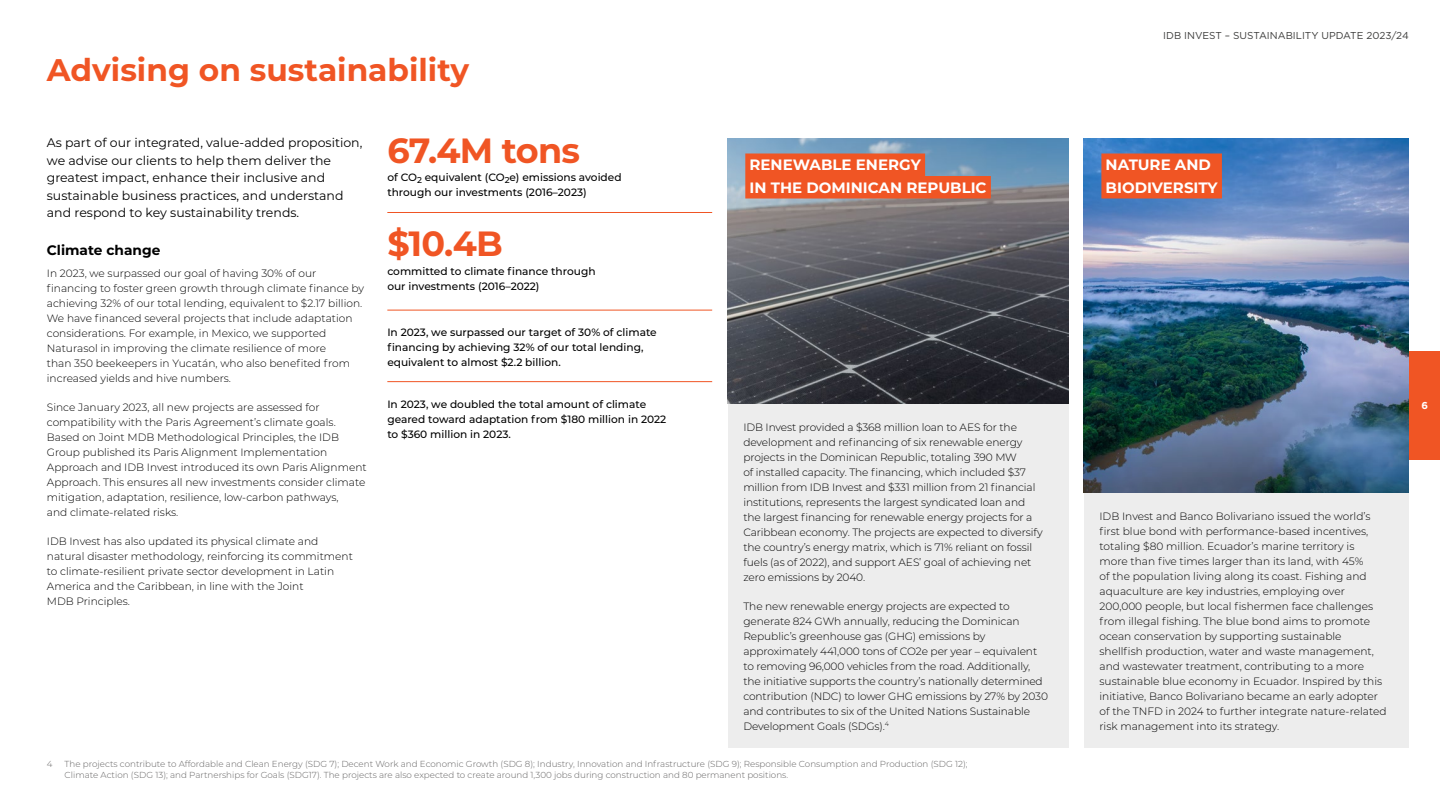
<style>
.page{position:relative;width:1440px;height:810px;background:#fff}
.page>*{position:absolute;margin:0;border:0;box-sizing:border-box;transform-origin:0 0}
.t1{font:700 35px "Montserrat";letter-spacing:-.02em;color:#f05524}
.t2{font:700 31.25px "Montserrat";color:#f05524}
.t3{font:700 15px/22.5px "Montserrat";color:#fff}
.t4{font:700 13.75px "Montserrat";color:#000}
.t5{font:12.5px/17.5px "Montserrat";color:#000}
.t6{font:300 10.62px/15px "Montserrat";color:#000}
.t7{font:500 10.62px/15px "Montserrat";color:#000}
.t8{font:10px "Gotham";color:#3c3c3b}
.t9{font:700 10px "Gotham";color:#fff}
.t10{font:300 8.75px/10.5px "Montserrat";color:#646363}
</style>
<div class="page">
<hr style="left:387px;top:212px;width:325px;height:1px;background:#f05524">
<hr style="left:387px;top:381px;width:325px;height:1px;background:#f05524">
<hr style="left:387px;top:310px;width:325px;height:1px;background:#f05524">
<div style="left:728px;top:403px;width:340px;height:345px;background:#ededed"></div>
<div style="left:1084px;top:492px;width:325px;height:256px;background:#ededed"></div>
<img style="left:728px;top:138px;width:340px;height:265px">
<img style="left:1084px;top:138px;width:325px;height:354px">
<div style="left:745px;top:154px;width:180px;height:22px;background:#f05524"></div>
<div style="left:745px;top:176px;width:246px;height:23px;background:#f05524"></div>
<div style="left:1101px;top:154px;width:121px;height:22px;background:#f05524"></div>
<div style="left:1101px;top:176px;width:121px;height:23px;background:#f05524"></div>
<div style="left:1409px;top:351px;width:31px;height:108px;background:#f05524"></div>
<h2 class="t2" style="left:47px;top:47px;width:424px">Advising on sustainability</h2>
<p class="t8" style="left:1163px;top:29px;width:247px">IDB INVEST – SUSTAINABILITY UPDATE 2023/24</p>
<p class="t5" style="left:47px;top:133px;width:317px">As part of our integrated, value-added proposition, we advise our clients to help them deliver the greatest impact, enhance their inclusive and sustainable business practices, and understand and respond to key sustainability trends.</p>
<p class="t4" style="left:47px;top:240px;width:115px">Climate change</p>
<p class="t6" style="left:47px;top:265px;width:319px">In 2023, we surpassed our goal of having 30% of our financing to foster green growth through climate finance by achieving 32% of our total lending, equivalent to $2.17 billion.<br>We have financed several projects that include adaptation considerations. For example, in Mexico, we supported Naturasol in improving the climate resilience of more<br>than 350 beekeepers in Yucatán, who also benefited from increased yields and hive numbers.</p>
<p class="t6" style="left:47px;top:400px;width:321px">Since January 2023, all new projects are assessed for compatibility with the Paris Agreement’s climate goals.<br>Based on Joint MDB Methodological Principles, the IDB Group published its Paris Alignment Implementation Approach and IDB Invest introduced its own Paris Alignment Approach. This ensures all new investments consider climate mitigation, adaptation, resilience, low-carbon pathways,<br>and climate-related risks.</p>
<p class="t6" style="left:47px;top:534px;width:308px">IDB Invest has also updated its physical climate and natural disaster methodology, reinforcing its commitment to climate-resilient private sector development in Latin America and the Caribbean, in line with the Joint<br>MDB Principles.</p>
<h1 class="t1" style="left:387px;top:125px;width:194px">67.4M tons</h1>
<p class="t7" style="left:387px;top:170px;width:236px">of CO<sub>2</sub> equivalent (CO<sub>2</sub>e) emissions avoided through our investments (2016–2023)</p>
<h1 class="t1" style="left:387px;top:219px;width:117px">$10.4B</h1>
<p class="t7" style="left:387px;top:263px;width:210px">committed to climate finance through our investments (2016–2022)</p>
<p class="t7" style="left:387px;top:324px;width:271px">In 2023, we surpassed our target of 30% of climate financing by achieving 32% of our total lending, equivalent to almost $2.2 billion.</p>
<p class="t7" style="left:387px;top:396px;width:281px">In 2023, we doubled the total amount of climate geared toward adaptation from $180 million in 2022 to $360 million in 2023.</p>
<h3 class="t3" style="left:750px;top:153px;width:239px">RENEWABLE ENERGY<br>IN THE DOMINICAN REPUBLIC</h3>
<h3 class="t3" style="left:1106px;top:153px;width:114px">NATURE AND<br>BIODIVERSITY</h3>
<p class="t6" style="left:743px;top:419px;width:301px">IDB Invest provided a $368 million loan to AES for the development and refinancing of six renewable energy projects in the Dominican Republic, totaling 390 MW<br>of installed capacity. The financing, which included $37 million from IDB Invest and $331 million from 21 financial institutions, represents the largest syndicated loan and the largest financing for renewable energy projects for a Caribbean economy. The projects are expected to diversify the country’s energy matrix, which is 71% reliant on fossil fuels (as of 2022), and support AES’ goal of achieving net zero emissions by 2040.</p>
<p class="t6" style="left:743px;top:598px;width:306px">The new renewable energy projects are expected to generate 824 GWh annually, reducing the Dominican Republic’s greenhouse gas (GHG) emissions by approximately 441,000 tons of CO2e per year – equivalent to removing 96,000 vehicles from the road. Additionally, the initiative supports the country’s nationally determined contribution (NDC) to lower GHG emissions by 27% by 2030 and contributes to six of the United Nations Sustainable Development Goals (SDGs).<sup>4</sup></p>
<p class="t6" style="left:1100px;top:508px;width:289px">IDB Invest and Banco Bolivariano issued the world’s first blue bond with performance-based incentives, totaling $80 million. Ecuador’s marine territory is<br>more than five times larger than its land, with 45%<br>of the population living along its coast. Fishing and aquaculture are key industries, employing over 200,000 people, but local fishermen face challenges from illegal fishing. The blue bond aims to promote ocean conservation by supporting sustainable shellfish production, water and waste management, and wastewater treatment, contributing to a more sustainable blue economy in Ecuador. Inspired by this initiative, Banco Bolivariano became an early adopter of the TNFD in 2024 to further integrate nature-related risk management into its strategy.</p>
<p class="t10" style="left:47px;top:759px;width:7px">4</p>
<p class="t10" style="left:65px;top:759px;width:905px">The projects contribute to Affordable and Clean Energy (SDG 7); Decent Work and Economic Growth (SDG 8); Industry, Innovation and Infrastructure (SDG 9); Responsible Consumption and Production (SDG 12);<br>Climate Action (SDG 13); and Partnerships for Goals (SDG17). The projects are also expected to create around 1,300 jobs during construction and 80 permanent positions.</p>
<p class="t9" style="left:1421px;top:399px;width:8px">6</p>
</div>
